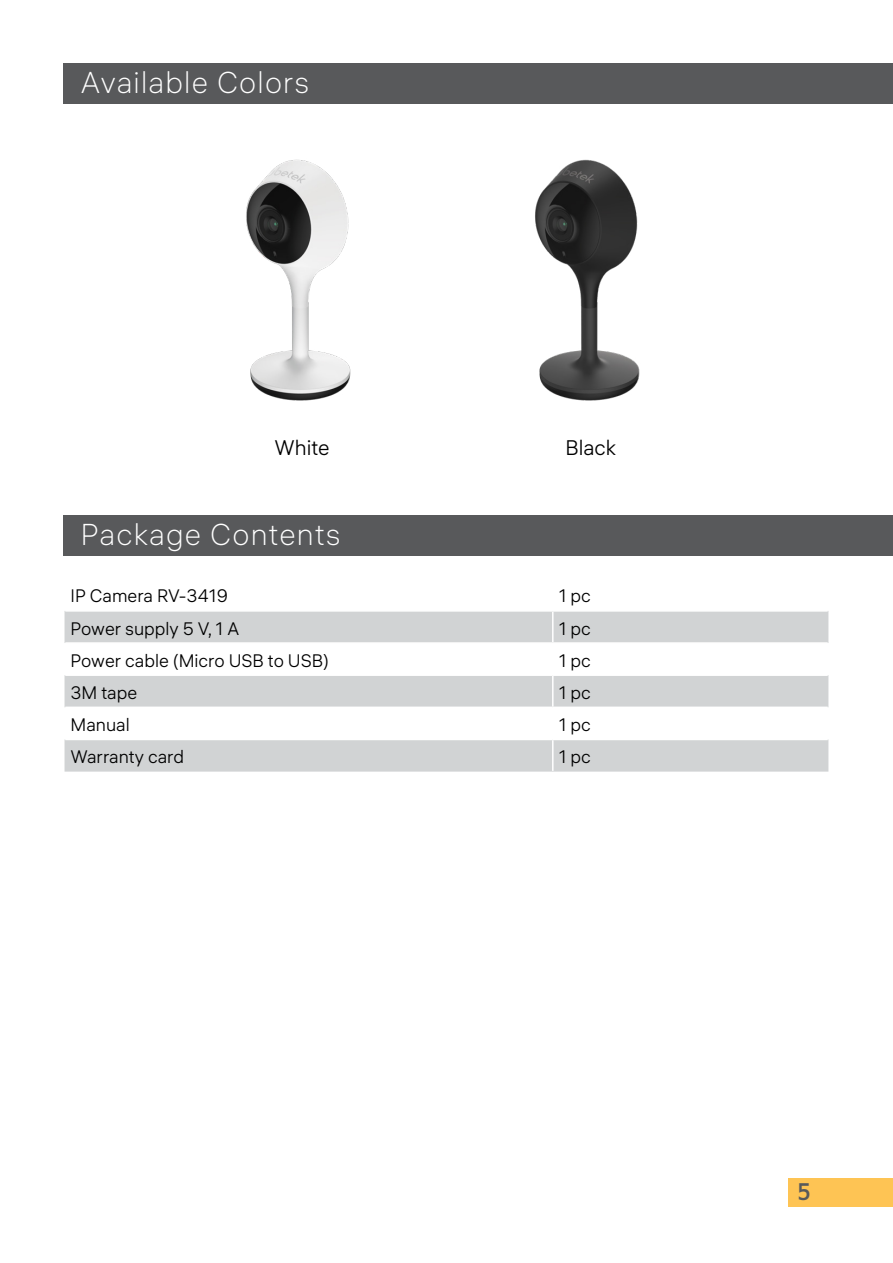
<style>
.page{position:relative;width:893px;height:1263px;background:#fff}
.page>*{position:absolute;margin:0;border:0;box-sizing:border-box;transform-origin:0 0}
.t1{font:30px "ALS Hauss VF";letter-spacing:.04em;color:#fff}
.t2{font:semi-condensed 24px "ALS Direct";color:#58595b}
.t3{font:21px "ALS Hauss VF";color:#000}
.t4{font:18px "ALS Hauss VF";color:#000}
</style>
<div class="page">
<div style="left:64px;top:515px;width:829px;height:41px;background:#58595b"></div>
<svg style="left:65px;top:612px;width:763px;height:160px;fill:#d1d3d4"></svg>
<hr style="left:552px;top:612px;width:2px;height:30px;background:#fff">
<hr style="left:552px;top:644px;width:2px;height:30px;background:#fff">
<hr style="left:552px;top:676px;width:2px;height:30px;background:#fff">
<hr style="left:552px;top:708px;width:2px;height:31px;background:#fff">
<hr style="left:552px;top:740px;width:2px;height:31px;background:#fff">
<hr style="left:65px;top:642px;width:488px;height:2px;background:#fff">
<hr style="left:553px;top:642px;width:275px;height:2px;background:#fff">
<hr style="left:65px;top:674px;width:488px;height:2px;background:#fff">
<hr style="left:553px;top:674px;width:275px;height:2px;background:#fff">
<hr style="left:65px;top:706px;width:488px;height:2px;background:#fff">
<hr style="left:553px;top:706px;width:275px;height:2px;background:#fff">
<hr style="left:65px;top:739px;width:488px;height:1px;background:#fff">
<hr style="left:553px;top:739px;width:275px;height:1px;background:#fff">
<div style="left:788px;top:1178px;width:105px;height:28px;background:#fec454"></div>
<div style="left:64px;top:64px;width:829px;height:40px;background:#58595b"></div>
<img style="left:246px;top:159px;width:105px;height:242px">
<img style="left:535px;top:159px;width:105px;height:242px">
<h1 class="t1" style="left:81px;top:64px;width:230px">Available Colors</h1>
<p class="t3" style="left:275px;top:435px;width:57px">White</p>
<p class="t3" style="left:566px;top:435px;width:52px">Black</p>
<h1 class="t1" style="left:81px;top:516px;width:261px">Package Contents</h1>
<p class="t4" style="left:71px;top:585px;width:159px">IP Camera RV-3419</p>
<p class="t4" style="left:559px;top:585px;width:34px">1 pc</p>
<p class="t4" style="left:71px;top:617px;width:170px">Power supply 5 V, 1 A</p>
<p class="t4" style="left:559px;top:617px;width:34px">1 pc</p>
<p class="t4" style="left:71px;top:649px;width:260px">Power cable (Micro USB to USB)</p>
<p class="t4" style="left:559px;top:649px;width:34px">1 pc</p>
<p class="t4" style="left:71px;top:681px;width:68px">3M tape</p>
<p class="t4" style="left:559px;top:681px;width:34px">1 pc</p>
<p class="t4" style="left:71px;top:714px;width:61px">Manual</p>
<p class="t4" style="left:559px;top:714px;width:34px">1 pc</p>
<p class="t4" style="left:71px;top:746px;width:115px">Warranty card</p>
<p class="t4" style="left:559px;top:746px;width:34px">1 pc</p>
<h2 class="t2" style="left:797px;top:1178px;width:16px">5</h2>
</div>
